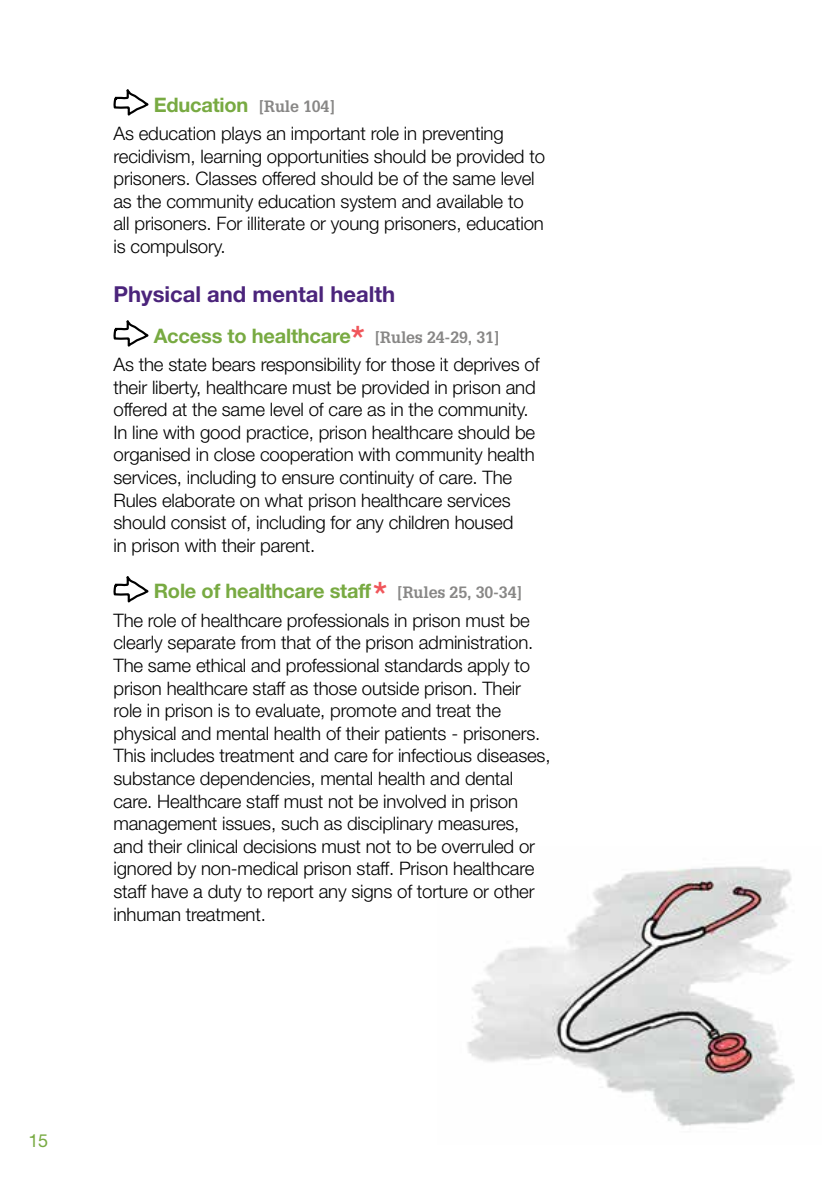
<style>
.page{position:relative;width:840px;height:1191px;background:#fff}
.page>*{position:absolute;margin:0;border:0;box-sizing:border-box;transform-origin:0 0}
.t1{font:700 22px "Helvetica Neue LT Std";color:#4b247b}
.t2{font:700 20px "Helvetica Neue LT Std";letter-spacing:-.01em;color:#78aa42}
.t3{font:300 18.6px/22.6px "Helvetica Neue LT Std";letter-spacing:-.01em;color:#000}
.t4{font:18px "Helvetica Neue LT Std";color:#78aa42}
.s1{font-family:"Glypha";font-size:16px;color:#888786}
.s2{font-weight:500;font-size:38px;color:#f0565b}
</style>
<div class="page">
<img style="left:467px;top:866px;width:328px;height:260px">
<svg style="left:113px;top:89px;width:36px;height:27px"></svg>
<svg style="left:113px;top:320px;width:36px;height:27px"></svg>
<svg style="left:113px;top:576px;width:36px;height:27px"></svg>
<p class="t2" style="left:154px;top:92px;width:182px">Education <span class="s1">[Rule 104]</span></p>
<p class="t3" style="left:113px;top:122px;width:433px">As education plays an important role in preventing recidivism, learning opportunities should be provided to prisoners. Classes offered should be of the same level as the community education system and available to<br>all prisoners. For illiterate or young prisoners, education is compulsory.</p>
<p class="t1" style="left:113px;top:280px;width:283px">Physical and mental health</p>
<p class="t2" style="left:154px;top:323px;width:347px">Access to healthcare<span class="s2">*</span> <span class="s1">[Rules 24-29, 31]</span></p>
<p class="t3" style="left:113px;top:352px;width:427px">As the state bears responsibility for those it deprives of their liberty, healthcare must be provided in prison and offered at the same level of care as in the community.<br>In line with good practice, prison healthcare should be organised in close cooperation with community health services, including to ensure continuity of care. The Rules elaborate on what prison healthcare services should consist of, including for any children housed<br>in prison with their parent.</p>
<p class="t2" style="left:154px;top:579px;width:369px">Role of healthcare staff<span class="s2">*</span> <span class="s1">[Rules 25, 30-34]</span></p>
<p class="t3" style="left:113px;top:608px;width:438px">The role of healthcare professionals in prison must be clearly separate from that of the prison administration.<br>The same ethical and professional standards apply to prison healthcare staff as those outside prison. Their role in prison is to evaluate, promote and treat the physical and mental health of their patients - prisoners.<br>This includes treatment and care for infectious diseases, substance dependencies, mental health and dental care. Healthcare staff must not be involved in prison management issues, such as disciplinary measures, and their clinical decisions must not to be overruled or ignored by non-medical prison staff. Prison healthcare staff have a duty to report any signs of torture or other inhuman treatment.</p>
<p class="t4" style="left:28px;top:1130px;width:21px">15</p>
</div>
